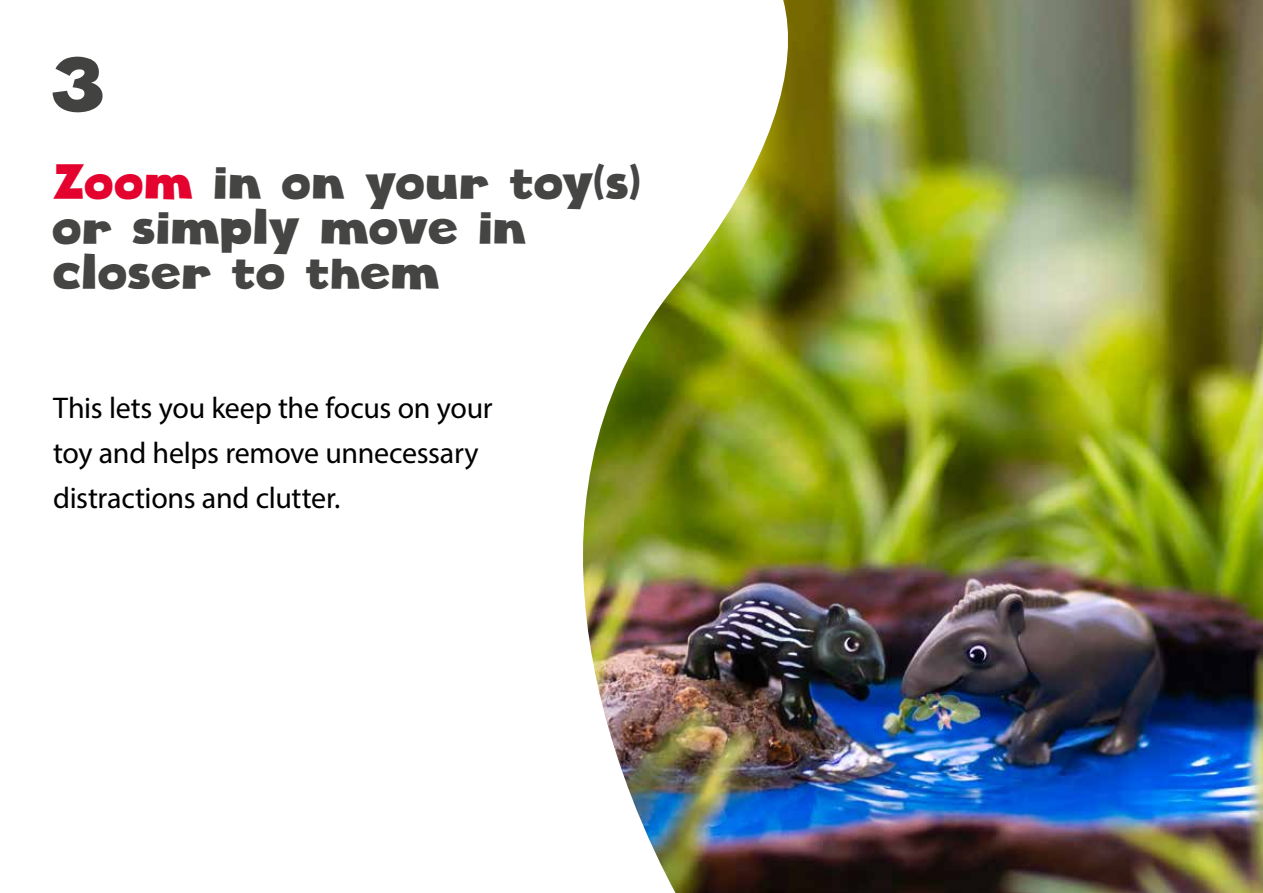
<style>
.page{position:relative;width:1263px;height:893px;background:#fff}
.page>*{position:absolute;margin:0;border:0;box-sizing:border-box;transform-origin:0 0}
.t1{font:75px "Cloudy Witha Chanceof Love";color:#424241}
.t2{font:48px/45px "Cloudy Witha Chanceof Love";letter-spacing:-.01em;color:#454544}
.t3{font:30px/45px "Myriad Pro";letter-spacing:-.01em;color:#000}
.s1{color:#e4032e}
</style>
<div class="page">
<img style="left:583px;top:0;width:680px;height:893px">
<h1 class="t1" style="left:54px;top:39px;width:55px">3</h1>
<h2 class="t2" style="left:54px;top:160px;width:590px"><span class="s1">Zoom</span> in on your toy(s) or simply move in closer to them</h2>
<p class="t3" style="left:53px;top:385px;width:441px">This lets you keep the focus on your toy and helps remove unnecessary distractions and clutter.</p>
</div>
